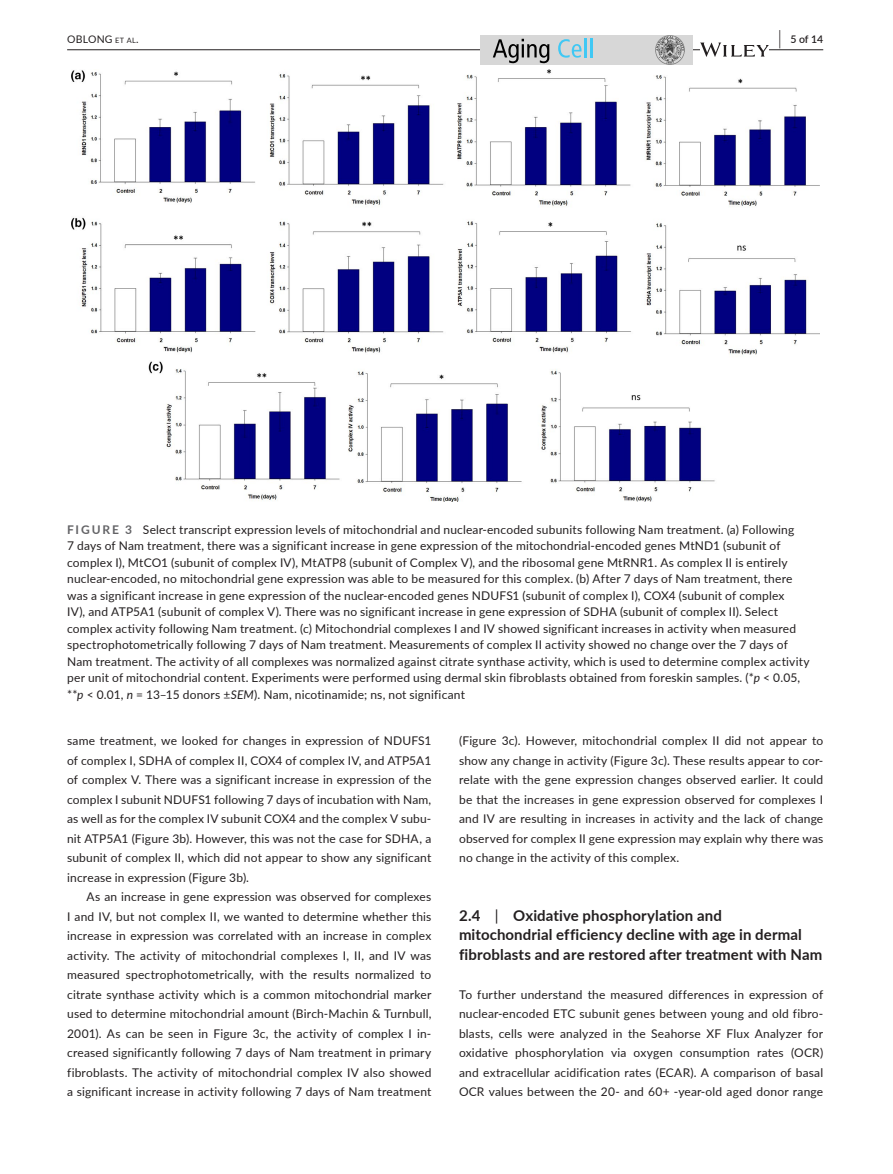
<style>
.page{position:relative;width:893px;height:1174px;background:#fff}
.page>*{position:absolute;margin:0;border:0;box-sizing:border-box;transform-origin:0 0}
.t1{font:700 15px/19.5px "Lato";letter-spacing:.01em;color:#231f20}
.t2{font:12px/19.5px "Lato";letter-spacing:.015em;color:#231f20;text-align:justify}
.t3{font:10.5px "Lato";letter-spacing:.02em;color:#231f20}
.t4{font:600 10.5px "Lato";color:#231f20}
.s1{font-size:7.35px}
.s2{font-size:19.5px}
.s3{font-weight:700;color:#636366}
.s4{font-style:italic}
.s5{font-weight:400}
</style>
<div class="page">
<hr style="left:67px;top:49px;width:756px;height:1px;background:#231f20">
<div style="left:480px;top:35px;width:213px;height:29px;background:#d7d7d7"></div>
<svg style="left:493px;top:39px;width:56px;height:24px"></svg>
<svg style="left:558px;top:38px;width:34px;height:20px"></svg>
<img style="left:655px;top:35px;width:29px;height:29px">
<svg style="left:700px;top:43px;width:69px;height:14px"></svg>
<img style="left:71px;top:69px;width:748px;height:433px">
<p class="t3" style="left:67px;top:31px;width:73px">OBLONG <span class="s1">et al</span>.</p>
<p class="t4" style="left:779px;top:31px;width:46px"><span class="s2">|</span> 5 of 14</p>
<p class="t2" style="left:67px;top:521px;width:744px;line-height:16.5px;text-align:left"><span class="s3">FIGURE 3</span> Select transcript expression levels of mitochondrial and nuclear-encoded subunits following Nam treatment. (a) Following<br>7 days of Nam treatment, there was a significant increase in gene expression of the mitochondrial-encoded genes MtND1 (subunit of complex I), MtCO1 (subunit of complex IV), MtATP8 (subunit of Complex V), and the ribosomal gene MtRNR1. As complex II is entirely nuclear-encoded, no mitochondrial gene expression was able to be measured for this complex. (b) After 7 days of Nam treatment, there was a significant increase in gene expression of the nuclear-encoded genes NDUFS1 (subunit of complex I), COX4 (subunit of complex<br>IV), and ATP5A1 (subunit of complex V). There was no significant increase in gene expression of SDHA (subunit of complex II). Select complex activity following Nam treatment. (c) Mitochondrial complexes I and IV showed significant increases in activity when measured spectrophotometrically following 7 days of Nam treatment. Measurements of complex II activity showed no change over the 7 days of Nam treatment. The activity of all complexes was normalized against citrate synthase activity, which is used to determine complex activity per unit of mitochondrial content. Experiments were performed using dermal skin fibroblasts obtained from foreskin samples. (*<span class="s4">p</span> &lt; 0.05, **<span class="s4">p</span> &lt; 0.01, <span class="s4">n</span> = 13–15 donors ±<span class="s4">SEM</span>). Nam, nicotinamide; ns, not significant</p>
<p class="t2" style="left:67px;top:730px;width:366px">same treatment, we looked for changes in expression of NDUFS1 of complex I, SDHA of complex II, COX4 of complex IV, and ATP5A1 of complex V. There was a significant increase in expression of the complex I subunit NDUFS1 following 7 days of incubation with Nam, as well as for the complex IV subunit COX4 and the complex V subu&shy;nit ATP5A1 (Figure 3b). However, this was not the case for SDHA, a subunit of complex II, which did not appear to show any significant increase in expression (Figure 3b).</p>
<p class="t2" style="left:67px;top:886px;width:366px;text-indent:20px">As an increase in gene expression was observed for complexes I and IV, but not complex II, we wanted to determine whether this increase in expression was correlated with an increase in complex activity. The activity of mitochondrial complexes I, II, and IV was measured spectrophotometrically, with the results normalized to citrate synthase activity which is a common mitochondrial marker used to determine mitochondrial amount (Birch-Machin &amp; Turnbull, 2001). As can be seen in Figure 3c, the activity of complex I in&shy;creased significantly following 7 days of Nam treatment in primary fibroblasts. The activity of mitochondrial complex IV also showed a significant increase in activity following 7 days of Nam treatment</p>
<p class="t2" style="left:459px;top:730px;width:366px">(Figure 3c). However, mitochondrial complex II did not appear to show any change in activity (Figure 3c). These results appear to cor&shy;relate with the gene expression changes observed earlier. It could be that the increases in gene expression observed for complexes I and IV are resulting in increases in activity and the lack of change observed for complex II gene expression may explain why there was no change in the activity of this complex.</p>
<p class="t1" style="left:459px;top:904px;width:365px">2.4 <span class="s5">|</span> Oxidative phosphorylation and<br>mitochondrial efficiency decline with age in dermal fibroblasts and are restored after treatment with Nam</p>
<p class="t2" style="left:459px;top:984px;width:366px">To further understand the measured differences in expression of nuclear-encoded ETC subunit genes between young and old fibro&shy;blasts, cells were analyzed in the Seahorse XF Flux Analyzer for oxidative phosphorylation via oxygen consumption rates (OCR) and extracellular acidification rates (ECAR). A comparison of basal OCR values between the 20- and 60+ -year-old aged donor range</p>
</div>
